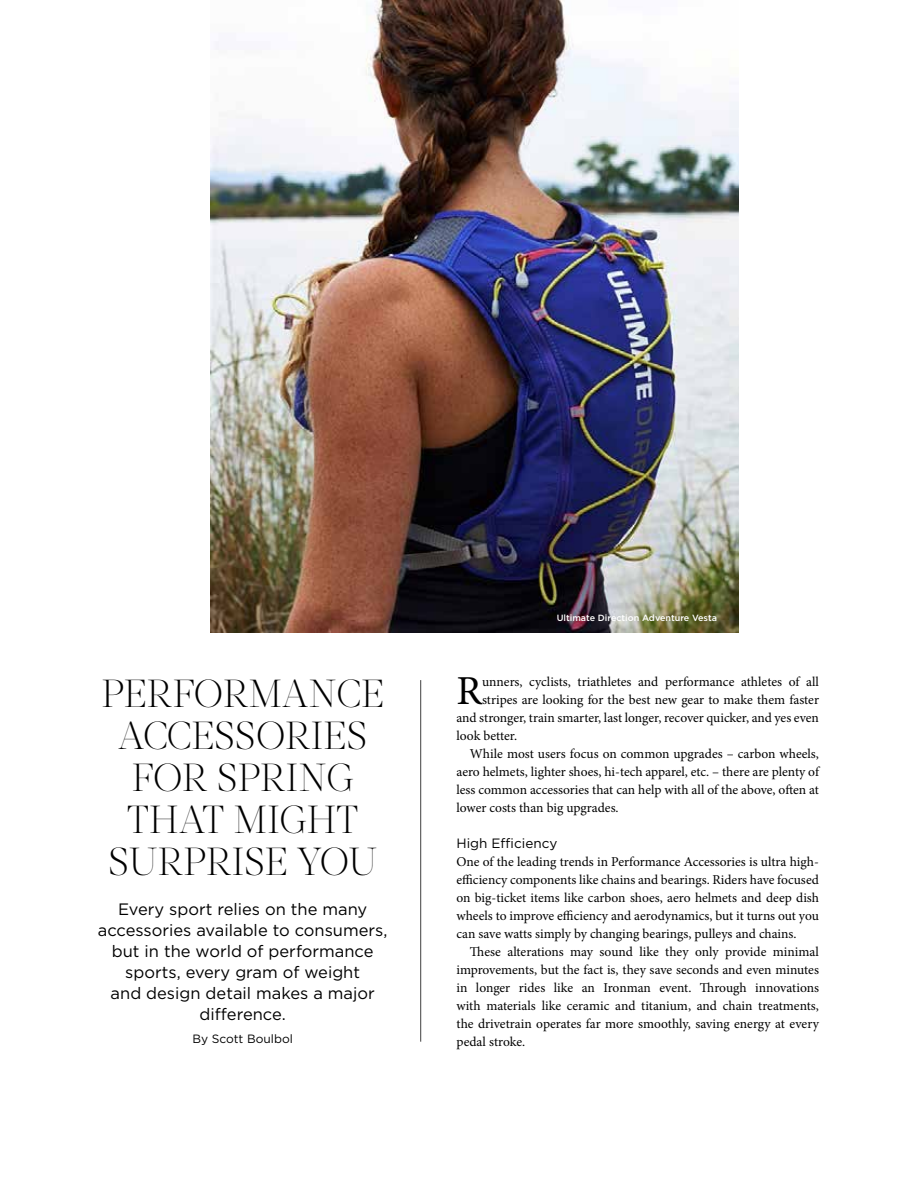
<style>
.page{position:relative;width:918px;height:1188px;background:#fff}
.page>*{position:absolute;margin:0;border:0;box-sizing:border-box;transform-origin:0 0}
.t1{font:41.25px "Minion Pro";color:#000}
.t2{font:300 39px/42px "Acta Display";letter-spacing:-.01em;color:#000;text-align:center}
.t3{font:16.5px/21px "Gotham";color:#000;text-align:center}
.t4{font:13.5px/18px "Minion Pro";color:#000;text-align:justify}
.t5{font:13.5px "Gotham";color:#000}
.t6{font:12px "Gotham";color:#000}
.t7{font:500 9px "Gotham";color:#fff}
</style>
<div class="page">
<img style="left:211px;top:0;width:528px;height:632px">
<hr style="left:420px;top:680px;width:1px;height:362px;background:#000">
<h2 class="t2" style="left:101px;top:673px;width:284px">PERFORMANCE<br>ACCESSORIES<br>FOR SPRING<br>THAT MIGHT<br>SURPRISE YOU</h2>
<p class="t3" style="left:98px;top:899px;width:291px">Every sport relies on the many accessories available to consumers, but in the world of performance sports, every gram of weight<br>and design detail makes a major difference.</p>
<p class="t6" style="left:192px;top:1031px;width:102px">By Scott Boulbol</p>
<p class="t7" style="left:557px;top:612px;width:162px">Ultimate Direction Adventure Vesta</p>
<h1 class="t1" style="left:456px;top:664px;width:27px">R</h1>
<p class="t4" style="left:482px;top:673px;width:338px">unners, cyclists, triathletes and performance athletes of all</p>
<p class="t4" style="left:482px;top:691px;width:338px">stripes are looking for the best new gear to make them faster</p>
<p class="t4" style="left:456px;top:709px;width:364px">and stronger, train smarter, last longer, recover quicker, and yes even</p>
<p class="t4" style="left:456px;top:727px;width:62px">look better.</p>
<p class="t4" style="left:470px;top:745px;width:351px">While most users focus on common upgrades – carbon wheels,</p>
<p class="t4" style="left:456px;top:763px;width:364px">aero helmets, lighter shoes, hi-tech apparel, etc. – there are plenty of</p>
<p class="t4" style="left:456px;top:781px;width:364px">less common accessories that can help with all of the above, often at</p>
<p class="t4" style="left:456px;top:799px;width:164px">lower costs than big upgrades.</p>
<p class="t5" style="left:456px;top:835px;width:102px">High Efficiency</p>
<p class="t4" style="left:456px;top:853px;width:364px">One of the leading trends in Performance Accessories is ultra high&shy;efficiency components like chains and bearings. Riders have focused on big-ticket items like carbon shoes, aero helmets and deep dish wheels to improve efficiency and aerodynamics, but it turns out you can save watts simply by changing bearings, pulleys and chains.</p>
<p class="t4" style="left:456px;top:943px;width:364px;text-indent:14px">These alterations may sound like they only provide minimal improvements, but the fact is, they save seconds and even minutes in longer rides like an Ironman event. Through innovations with materials like ceramic and titanium, and chain treatments, the drivetrain operates far more smoothly, saving energy at every pedal stroke.</p>
</div>
